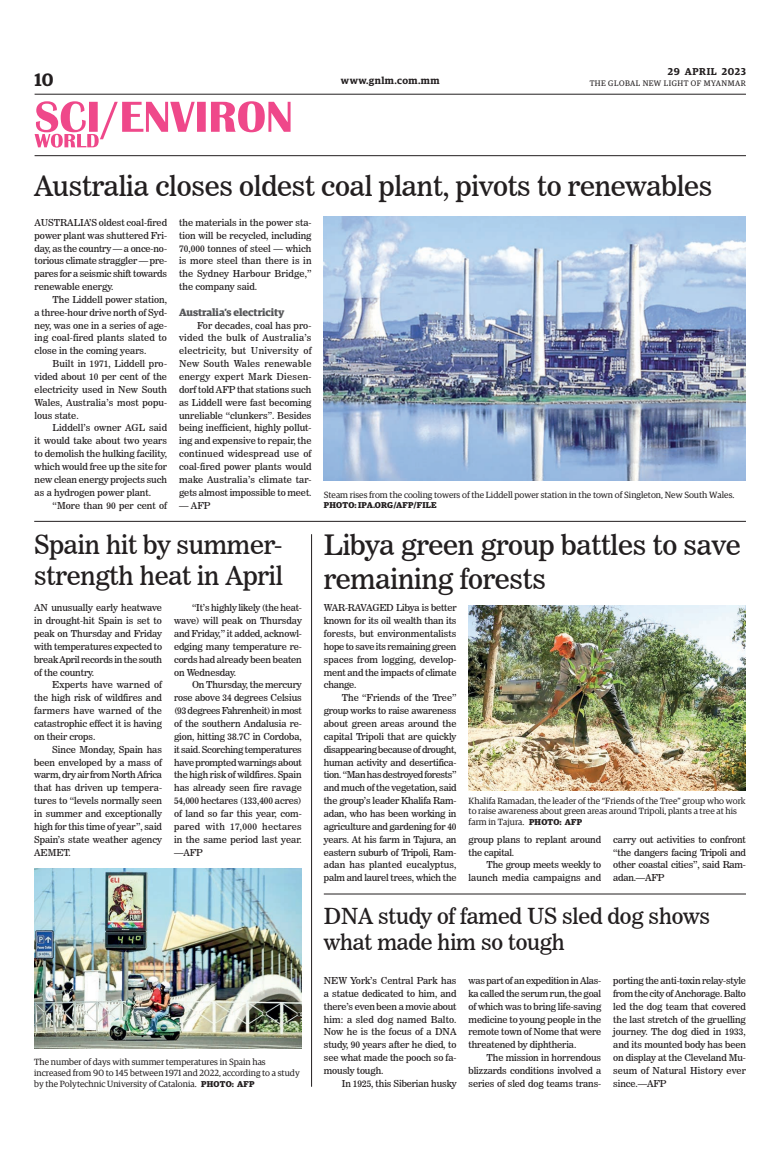
<style>
.page{position:relative;width:773px;height:1152px;background:#fff}
.page>*{position:absolute;margin:0;border:0;box-sizing:border-box;transform-origin:0 0}
._2_Clm_Head{font:28px/33.6px "News 706 BT Roman C";letter-spacing:-.01em;color:#231f20}
._2_Clm_Head-2{font:26px/31.2px "News 706 BT Roman C";letter-spacing:-.01em;color:#231f20}
._2_Clm_Head-3{font:22px/26.4px "News 706 BT Roman C";letter-spacing:-.01em;color:#231f20}
.t1{font:600 18px "Guardian Egyp";color:#231f20}
.Sub_Body{font:700 10.5px "Guardian Egyp";color:#57585a}
.t2{font:600 10px "Guardian Egyp";letter-spacing:.05em;color:#231f20}
._2nd_Body{font:9.5px/12.9px "News 706 BT Roman C";letter-spacing:-.005em;color:#231f20;text-align:justify}
.Normal_Para{font:9.5px/12.9px "News 706 BT Roman C";letter-spacing:-.015em;color:#231f20;text-align:justify}
.t3{font:9px/10.8px "Guardian Egyp";color:#231f20}
.t4{font:700 8.5px "Guardian Egyp";letter-spacing:.02em;color:#231f20}
.t5{font:8px "Guardian Egyp";letter-spacing:.06em;color:#231f20}
.s1{font-weight:700;font-size:8.5px}
</style>
<div class="page">
<hr style="left:35px;top:94px;width:711px;height:1px;background:#231f20">
<hr style="left:35px;top:155px;width:711px;height:1px;background:#231f20">
<svg style="left:35px;top:101px;width:255px;height:47px"></svg>
<img style="left:324px;top:217px;width:422px;height:263px">
<img style="left:468px;top:605px;width:278px;height:185px">
<hr style="left:34px;top:521px;width:712px;height:1px;background:#231f20">
<img style="left:34px;top:869px;width:268px;height:179px">
<hr style="left:311px;top:534px;width:1px;height:553px;background:#231f20">
<hr style="left:324px;top:894px;width:422px;height:1px;background:#231f20">
<h3 class="t1" style="left:35px;top:67px;width:21px">10</h3>
<p class="t2" style="left:667px;top:64px;width:79px">29 APRIL 2023</p>
<p class="t2" style="left:341px;top:73px;width:100px">www.gnlm.com.mm</p>
<p class="t5" style="left:589px;top:78px;width:158px">THE GLOBAL NEW LIGHT OF MYANMAR</p>
<p class="_2_Clm_Head" style="left:34px;top:169px;width:680px">Australia closes oldest coal plant, pivots to renewables</p>
<p class="Normal_Para" style="left:35px;top:216px;width:134px">AUSTRALIA’S oldest coal-fired power plant was shuttered Fri&shy;day, as the country — a once-no&shy;torious climate straggler — pre&shy;pares for a seismic shift towards renewable energy.</p>
<p class="_2nd_Body" style="left:35px;top:293px;width:134px;text-indent:18px">The Liddell power station, a three-hour drive north of Syd&shy;ney, was one in a series of age&shy;ing coal-fired plants slated to close in the coming years.</p>
<p class="_2nd_Body" style="left:35px;top:357px;width:134px;text-indent:18px">Built in 1971, Liddell pro&shy;vided about 10 per cent of the electricity used in New South Wales, Australia’s most popu&shy;lous state.</p>
<p class="_2nd_Body" style="left:35px;top:422px;width:134px;text-indent:18px">Liddell’s owner AGL said it would take about two years to demolish the hulking facility, which would free up the site for new clean energy projects such as a hydrogen power plant.</p>
<p class="_2nd_Body" style="left:53px;top:499px;width:116px">“More than 90 per cent of</p>
<p class="_2nd_Body" style="left:179px;top:216px;width:134px">the materials in the power sta&shy;tion will be recycled, including 70,000 tonnes of steel — which is more steel than there is in the Sydney Harbour Bridge,” the company said.</p>
<p class="Sub_Body" style="left:179px;top:304px;width:107px">Australia’s electricity</p>
<p class="_2nd_Body" style="left:179px;top:319px;width:134px;text-indent:18px">For decades, coal has pro&shy;vided the bulk of Australia’s electricity, but University of New South Wales renewable energy expert Mark Diesen&shy;dorf told AFP that stations such as Liddell were fast becoming unreliable “clunkers”. Besides being inefficient, highly pollut&shy;ing and expensive to repair, the continued widespread use of coal-fired power plants would make Australia’s climate tar&shy;gets almost impossible to meet.</p>
<p class="_2nd_Body" style="left:179px;top:499px;width:33px">— AFP</p>
<p class="t3" style="left:324px;top:489px;width:412px">Steam rises from the cooling towers of the Liddell power station in the town of Singleton, New South Wales.</p>
<p class="t4" style="left:324px;top:498px;width:114px">PHOTO: IPA.ORG/AFP/FILE</p>
<p class="_2_Clm_Head" style="left:324px;top:529px;width:418px">Libya green group battles to save remaining forests</p>
<p class="Normal_Para" style="left:324px;top:601px;width:134px">WAR-RAVAGED Libya is better known for its oil wealth than its forests, but environmentalists hope to save its remaining green spaces from logging, develop&shy;ment and the impacts of climate change.</p>
<p class="_2nd_Body" style="left:324px;top:691px;width:134px;text-indent:18px">The “Friends of the Tree” group works to raise awareness about green areas around the capital Tripoli that are quickly disappearing because of drought, human activity and desertifica&shy;tion. “Man has destroyed forests” and much of the vegetation, said the group’s leader Khalifa Ram&shy;adan, who has been working in agriculture and gardening for 40 years. At his farm in Tajura, an eastern suburb of Tripoli, Ram&shy;adan has planted eucalyptus, palm and laurel trees, which the</p>
<p class="_2_Clm_Head-2" style="left:34px;top:529px;width:250px">Spain hit by summer&shy;strength heat in April</p>
<p class="Normal_Para" style="left:34px;top:601px;width:129px">AN unusually early heatwave in drought-hit Spain is set to peak on Thursday and Friday with temperatures expected to break April records in the south of the country.</p>
<p class="_2nd_Body" style="left:34px;top:679px;width:129px;text-indent:18px">Experts have warned of the high risk of wildfires and farmers have warned of the catastrophic effect it is having on their crops.</p>
<p class="_2nd_Body" style="left:34px;top:743px;width:129px;text-indent:18px">Since Monday, Spain has been enveloped by a mass of warm, dry air from North Africa that has driven up tempera&shy;tures to “levels normally seen in summer and exceptionally high for this time of year”, said Spain’s state weather agency AEMET.</p>
<p class="_2nd_Body" style="left:174px;top:601px;width:129px;text-indent:18px">“It’s highly likely (the heat&shy;wave) will peak on Thursday and Friday,” it added, acknowl&shy;edging many temperature re&shy;cords had already been beaten on Wednesday.</p>
<p class="_2nd_Body" style="left:174px;top:679px;width:129px;text-indent:18px">On Thursday, the mercury rose above 34 degrees Celsius (93 degrees Fahrenheit) in most of the southern Andalusia re&shy;gion, hitting 38.7C in Cordoba, it said. Scorching temperatures have prompted warnings about the high risk of wildfires. Spain has already seen fire ravage 54,000 hectares (133,400 acres) of land so far this year, com&shy;pared with 17,000 hectares in the same period last year. —AFP</p>
<p class="t3" style="left:468px;top:794px;width:278px">Khalifa Ramadan, the leader of the “Friends of the Tree” group who work to raise awareness about green areas around Tripoli, plants a tree at his farm in Tajura. <span class="s1">PHOTO: AFP</span></p>
<p class="_2nd_Body" style="left:468px;top:833px;width:134px">group plans to replant around the capital.</p>
<p class="_2nd_Body" style="left:468px;top:859px;width:134px;text-align:right">The group meets weekly to launch media campaigns and</p>
<p class="_2nd_Body" style="left:613px;top:833px;width:134px">carry out activities to confront “the dangers facing Tripoli and other coastal cities”, said Ram&shy;adan.—AFP</p>
<p class="t3" style="left:34px;top:1056px;width:267px">The number of days with summer temperatures in Spain has increased from 90 to 145 between 1971 and 2022, according to a study by the Polytechnic University of Catalonia. <span class="s1">PHOTO: AFP</span></p>
<p class="_2_Clm_Head-3" style="left:324px;top:902px;width:388px">DNA study of famed US sled dog shows what made him so tough</p>
<p class="Normal_Para" style="left:324px;top:974px;width:134px">NEW York’s Central Park has a statue dedicated to him, and there’s even been a movie about him: a sled dog named Balto.<br>Now he is the focus of a DNA study, 90 years after he died, to see what made the pooch so fa&shy;mously tough.</p>
<p class="_2nd_Body" style="left:342px;top:1077px;width:116px">In 1925, this Siberian husky</p>
<p class="_2nd_Body" style="left:468px;top:974px;width:134px">was part of an expedition in Alas&shy;ka called the serum run, the goal of which was to bring life-saving medicine to young people in the remote town of Nome that were threatened by diphtheria.</p>
<p class="_2nd_Body" style="left:468px;top:1051px;width:134px;text-indent:18px">The mission in horrendous blizzards conditions involved a series of sled dog teams trans-</p>
<p class="_2nd_Body" style="left:613px;top:974px;width:134px">porting the anti-toxin relay-style from the city of Anchorage. Balto led the dog team that covered the last stretch of the gruelling journey. The dog died in 1933, and its mounted body has been on display at the Cleveland Mu&shy;seum of Natural History ever since.—AFP</p>
</div>
